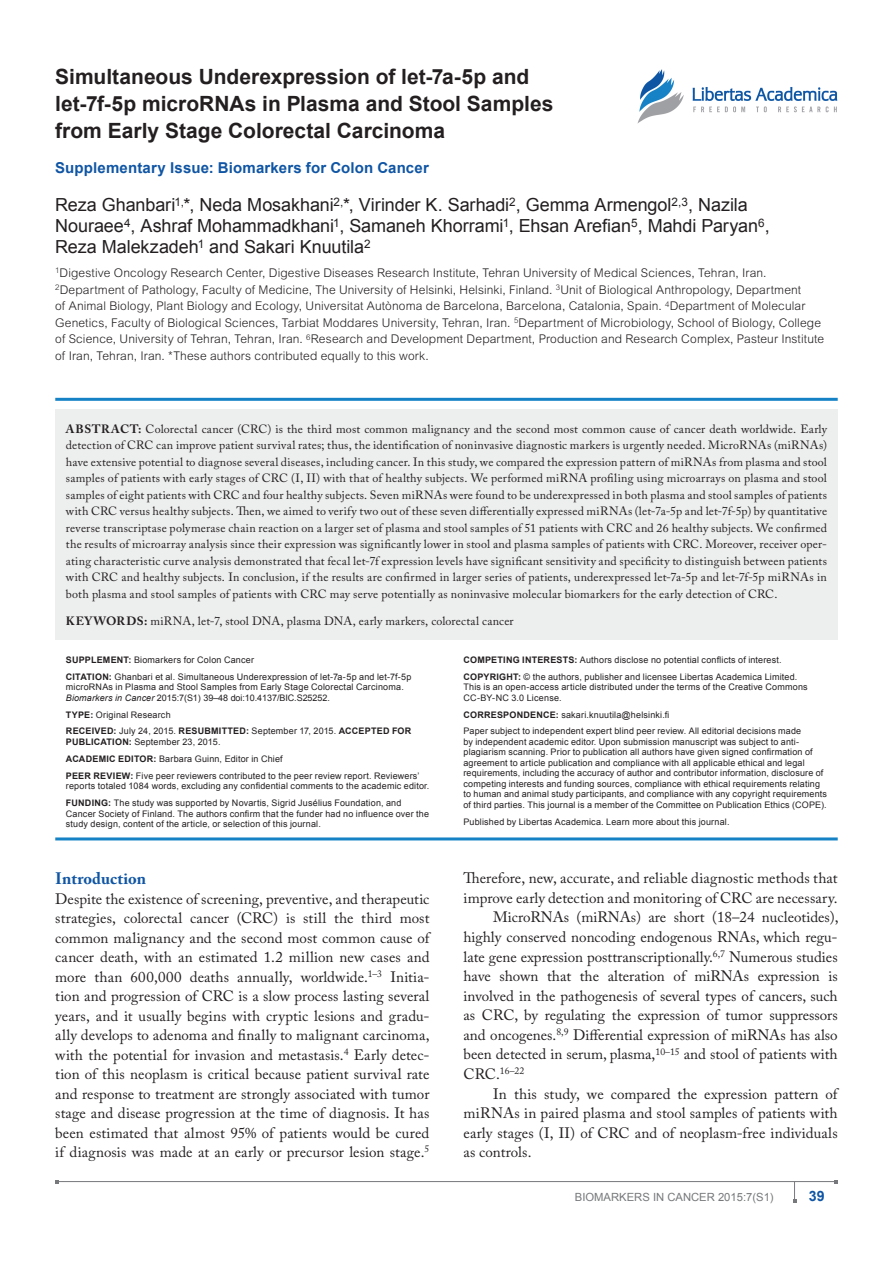
<style>
.page{position:relative;width:893px;height:1263px;background:#fff}
.page>*{position:absolute;margin:0;border:0;box-sizing:border-box;transform-origin:0 0}
.ArticleTitle{font:700 21px/27px "Arial";color:#231f20}
.AuthorName{font:18px/21px "Arial";letter-spacing:-.005em;color:#231f20}
.Heading1{font:700 16.5px "Adobe Caslon Pro";color:#1055a4}
.BodyText_First{font:15px/19.5px "Adobe Caslon Pro";letter-spacing:.005em;color:#231f20;text-align:justify}
.BodyText{font:15px/19.5px "Adobe Caslon Pro";color:#231f20;text-align:justify}
.SupplemetTitle{font:700 15px "Arial";letter-spacing:.01em;color:#1055a4}
.RunningFooter-Folio{font:700 14.25px "Arial";color:#1055a4}
.t1{font:12px/16.5px "Adobe Caslon Pro";letter-spacing:.015em;color:#231f20;text-align:justify}
.AuthorAffiliation{font:300 12px/16.5px "Arial MT Std";letter-spacing:.01em;color:#231f20}
.RunningFooter{font:11.25px "Arial";color:#76787b}
.BodyText-2{font:9.75px "Adobe Caslon Pro";color:#231f20}
.t2{font:9px/10.5px "Arial";letter-spacing:.02em;color:#231f20}
.s1{font-weight:700}
.s2{font-style:italic}
.s3{font-size:15px}
</style>
<div class="page">
<hr style="left:57px;top:1181px;width:779px;height:1px;background:#76787b">
<svg style="left:793px;top:1182px;width:3px;height:20px"></svg>
<img style="left:637px;top:69px;width:201px;height:55px">
<hr style="left:55px;top:398px;width:783px;height:3px;background:#1582c5">
<hr style="left:55px;top:837px;width:783px;height:3px;background:#1582c5">
<div style="left:55px;top:409px;width:783px;height:231px;background:#edeeee"></div>
<p class="ArticleTitle" style="left:55px;top:64px;width:500px">Simultaneous Underexpression of let-7a-5p and let-7f-5p microRNAs in Plasma and Stool Samples from Early Stage Colorectal Carcinoma</p>
<p class="SupplemetTitle" style="left:55px;top:158px;width:375px">Supplementary Issue: Biomarkers for Colon Cancer</p>
<p class="AuthorName" style="left:55px;top:195px;width:716px">Reza Ghanbari<sup>1,</sup>*, Neda Mosakhani<sup>2,</sup>*, Virinder K. Sarhadi<sup>2</sup>, Gemma Armengol<sup>2,3</sup>, Nazila<br>Nouraee<sup>4</sup>, Ashraf Mohammadkhani<sup>1</sup>, Samaneh Khorrami<sup>1</sup>, Ehsan Arefian<sup>5</sup>, Mahdi Paryan<sup>6</sup>,<br>Reza Malekzadeh<sup>1</sup> and Sakari Knuutila<sup>2</sup></p>
<p class="AuthorAffiliation" style="left:55px;top:265px;width:770px"><sup>1</sup>Digestive Oncology Research Center, Digestive Diseases Research Institute, Tehran University of Medical Sciences, Tehran, Iran.<br><sup>2</sup>Department of Pathology, Faculty of Medicine, The University of Helsinki, Helsinki, Finland. <sup>3</sup>Unit of Biological Anthropology, Department<br>of Animal Biology, Plant Biology and Ecology, Universitat Autònoma de Barcelona, Barcelona, Catalonia, Spain. <sup>4</sup>Department of Molecular Genetics, Faculty of Biological Sciences, Tarbiat Moddares University, Tehran, Iran. <sup>5</sup>Department of Microbiology, School of Biology, College of Science, University of Tehran, Tehran, Iran. <sup>6</sup>Research and Development Department, Production and Research Complex, Pasteur Institute of Iran, Tehran, Iran. *These authors contributed equally to this work.</p>
<p class="t1" style="left:66px;top:420px;width:763px"><span class="s1">ABSTRACT:</span> Colorectal cancer (CRC) is the third most common malignancy and the second most common cause of cancer death worldwide. Early detection of CRC can improve patient survival rates; thus, the identification of noninvasive diagnostic markers is urgently needed. MicroRNAs (miRNAs) have extensive potential to diagnose several diseases, including cancer. In this study, we compared the expression pattern of miRNAs from plasma and stool samples of patients with early stages of CRC (I, II) with that of healthy subjects. We performed miRNA profiling using microarrays on plasma and stool samples of eight patients with CRC and four healthy subjects. Seven miRNAs were found to be underexpressed in both plasma and stool samples of patients with CRC versus healthy subjects. Then, we aimed to verify two out of these seven differentially expressed miRNAs (let-7a-5p and let-7f-5p) by quantitative reverse transcriptase polymerase chain reaction on a larger set of plasma and stool samples of 51 patients with CRC and 26 healthy subjects. We confirmed the results of microarray analysis since their expression was significantly lower in stool and plasma samples of patients with CRC. Moreover, receiver oper&shy;ating characteristic curve analysis demonstrated that fecal let-7f expression levels have significant sensitivity and specificity to distinguish between patients with CRC and healthy subjects. In conclusion, if the results are confirmed in larger series of patients, underexpressed let-7a-5p and let-7f-5p miRNAs in both plasma and stool samples of patients with CRC may serve potentially as noninvasive molecular biomarkers for the early detection of CRC.</p>
<p class="t1" style="left:66px;top:612px;width:449px"><span class="s1">KEYWORDS:</span> miRNA, let-7, stool DNA, plasma DNA, early markers, colorectal cancer</p>
<p class="t2" style="left:66px;top:651px;width:347px;line-height:17px"><span class="s1">SUPPLEMENT:</span> Biomarkers for Colon Cancer<br><span class="s1">CITATION:</span> Ghanbari et al. simultaneous Underexpression of let-7a-5p and let-7f-5p</p>
<p class="t2" style="left:66px;top:682px;width:339px">micrornas in Plasma and stool samples from early stage Colorectal Carcinoma.<br><span class="s2">Biomarkers in Cancer</span> 2015:7(s1) 39–48 doi:10.4137/BiC.s25252.</p>
<p class="t2" style="left:66px;top:706px;width:347px;line-height:16.8px"><span class="s1">TYPE:</span> Original Research<br><span class="s1">RECEIVED:</span> July 24, 2015. <span class="s1">RESUBMITTED:</span> September 17, 2015. <span class="s1">ACCEPTED FOR</span></p>
<p class="t2" style="left:66px;top:733px;width:355px;line-height:16.8px"><span class="s1">PUBLICATION:</span> September 23, 2015.<br><span class="s1">ACADEMIC EDITOR:</span> Barbara Guinn, Editor in Chief<br><span class="s1">PEER REVIEW:</span> Five peer reviewers contributed to the peer review report. Reviewers’</p>
<p class="t2" style="left:66px;top:778px;width:365px;line-height:16.8px">reports totaled 1084 words, excluding any confidential comments to the academic editor.<br><span class="s1">FUNDING:</span> The study was supported by Novartis, Sigrid Jusélius Foundation, and</p>
<p class="t2" style="left:66px;top:808px;width:365px">Cancer Society of Finland. The authors confirm that the funder had no influence over the study design, content of the article, or selection of this journal.</p>
<p class="t2" style="left:463px;top:651px;width:335px;line-height:16.8px"><span class="s1">COMPETING INTERESTS:</span> Authors disclose no potential conflicts of interest.<br><span class="s1">COPYRIGHT:</span> © the authors, publisher and licensee Libertas Academica Limited.</p>
<p class="t2" style="left:463px;top:682px;width:346px">This is an open-access article distributed under the terms of the Creative Commons<br>CC-BY-N C 3.0 License.</p>
<p class="t2" style="left:463px;top:706px;width:339px;line-height:16.8px"><span class="s1">CORRESPONDENCE:</span> sakari.knuutila@helsinki.fi<br>Paper subject to independent expert blind peer review. All editorial decisions made</p>
<p class="t2" style="left:463px;top:737px;width:365px">by independent academic editor. Upon submission manuscript was subject to anti&shy;plagiarism scanning. Prior to publication all authors have given signed confirmation of agreement to article publication and compliance with all applicable ethical and legal requirements, including the accuracy of author and contributor information, disclosure of competing interests and funding sources, compliance with ethical requirements relating to human and animal study participants, and compliance with any copyright requirements of third parties. This journal is a member of the Committee on Publication Ethics (COPE).</p>
<p class="t2" style="left:463px;top:816px;width:268px">Published by Libertas Academica. Learn more about this journal.</p>
<p class="Heading1" style="left:55px;top:869px;width:92px">Introduction</p>
<p class="BodyText_First" style="left:55px;top:889px;width:376px">Despite the existence of screening, preventive, and therapeutic strategies, colorectal cancer (CRC) is still the third most common malignancy and the second most common cause of cancer death, with an estimated 1.2 million new cases and more than 600,000 deaths annually, worldwide.<sup>1–3</sup> Initia&shy;tion and progression of CRC is a slow process lasting several years, and it usually begins with cryptic lesions and gradu&shy;ally develops to adenoma and finally to malignant carcinoma, with the potential for invasion and metastasis.<sup>4</sup> Early detec&shy;tion of this neoplasm is critical because patient survival rate and response to treatment are strongly associated with tumor stage and disease progression at the time of diagnosis. It has been estimated that almost 95% of patients would be cured if diagnosis was made at an early or precursor lesion stage.<sup>5</sup></p>
<p class="BodyText_First" style="left:463px;top:868px;width:376px">Therefore, new, accurate, and reliable diagnostic methods that improve early detection and monitoring of CRC are necessary.</p>
<p class="BodyText" style="left:463px;top:907px;width:377px;text-indent:30px">MicroRNAs (miRNAs) are short (18–24 nucleotides), highly conserved noncoding endogenous RNAs, which regu&shy;late gene expression posttranscriptionally.<sup>6,7</sup> Numerous studies have shown that the alteration of miRNAs expression is involved in the pathogenesis of several types of cancers, such as CRC, by regulating the expression of tumor suppressors and oncogenes.<sup>8,9</sup> Differential expression of miRNAs has also been detected in serum, plasma,<sup>10–15</sup> and stool of patients with</p>
<p class="BodyText-2" style="left:463px;top:1065px;width:62px"><span class="s3">CRC.</span>16–22</p>
<p class="BodyText" style="left:463px;top:1083px;width:376px;text-indent:30px">In this study, we compared the expression pattern of miRNAs in paired plasma and stool samples of patients with early stages (I, II) of CRC and of neoplasm-free individuals as controls.</p>
<p class="RunningFooter" style="left:575px;top:1189px;width:200px">Biomarkers in CanCer 2015:7(s1)</p>
<p class="RunningFooter-Folio" style="left:809px;top:1186px;width:17px">39</p>
</div>
